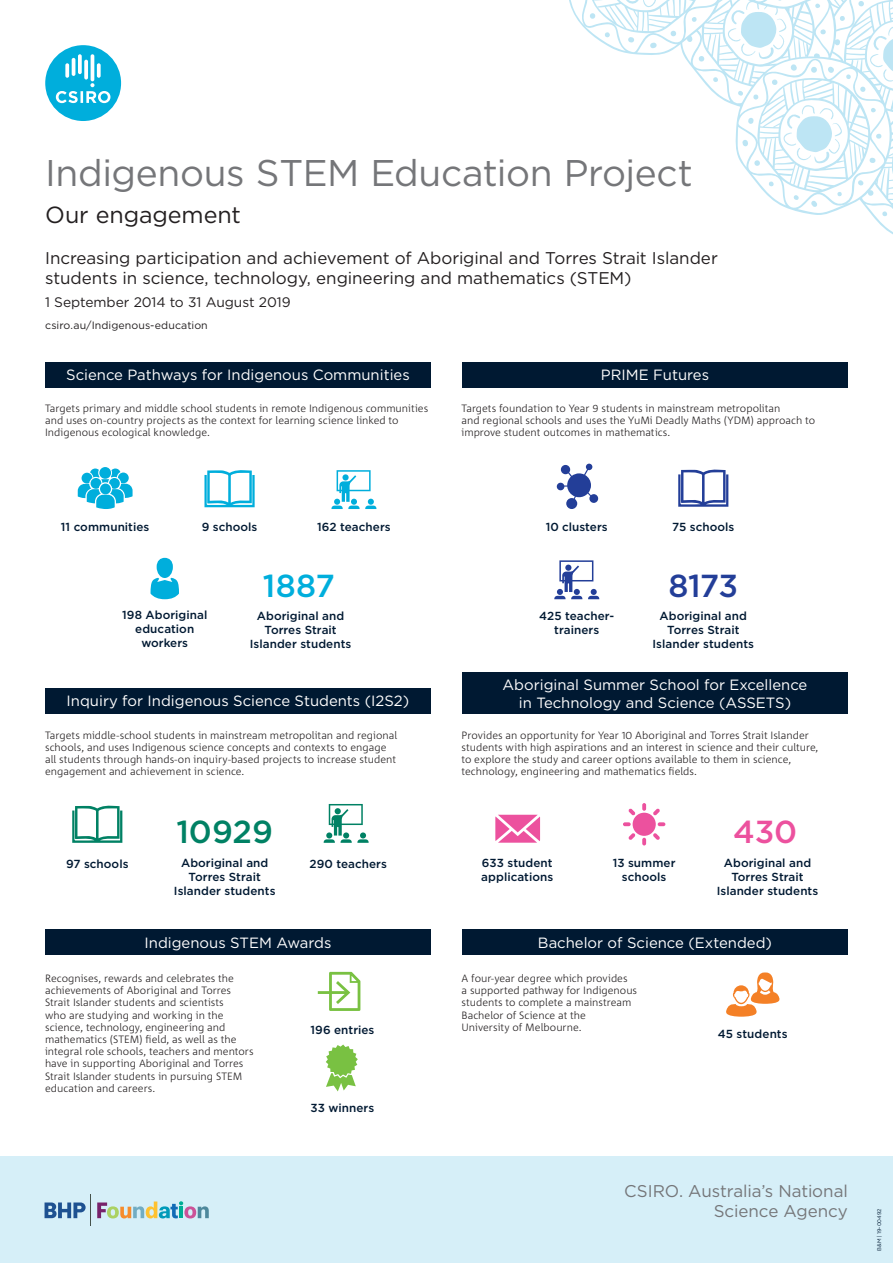
<style>
.page{position:relative;width:893px;height:1263px;background:#fff}
.page>*{position:absolute;margin:0;border:0;box-sizing:border-box;transform-origin:0 0}
.t1{font:37.05px "Gotham";letter-spacing:-.01em;color:#757679}
.t2{font:500 31.8px "Gotham";color:#008164}
.t3{font:500 31.8px "Gotham";color:#233e98}
.t4{font:500 31.8px "Gotham";color:#00aedc}
.t5{font:500 31.8px "Gotham";color:#ec519e}
.t6{font:23.4px "Gotham";letter-spacing:-.005em;color:#231f20}
.t7{font:16.95px/20.4px "Gotham";letter-spacing:-.005em;color:#231f20}
.t8{font:16.95px/20.4px "Gotham";letter-spacing:-.005em;color:#757679;text-align:right}
.t9{font:14.85px/18px "Gotham";color:#fff;text-align:center}
.t10{font:13.8px "Gotham";letter-spacing:-.005em;color:#231f20}
.t11{font:500 11.7px/13.8px "Gotham";letter-spacing:.005em;color:#001932;text-align:center}
.t12{font:300 10.65px/12.1px "Corpid C1";color:#231f20}
.t13{font:10.65px "Gotham";letter-spacing:.01em;color:#231f20}
.t14{font:5.25px "Gotham";color:#001932}
</style>
<div class="page">
<div style="left:0;top:1156px;width:893px;height:107px;background:#d6eff8"></div>
<div style="left:45px;top:45px;width:76px;height:76px;background:#00aedc;border-radius:50%"></div>
<svg style="left:56px;top:83px;width:54px;height:20px"></svg>
<svg style="left:84px;top:60px;width:4px;height:20px"></svg>
<hr style="left:72px;top:58px;width:3px;height:18px;background:#fff;border-radius:2px">
<svg style="left:97px;top:63px;width:4px;height:15px"></svg>
<svg style="left:65px;top:63px;width:4px;height:15px"></svg>
<hr style="left:91px;top:54px;width:3px;height:27px;background:#fff;border-radius:2px">
<svg style="left:78px;top:54px;width:4px;height:20px"></svg>
<hr style="left:90px;top:1195px;width:1px;height:31px;background:#45524b">
<svg style="left:45px;top:1202px;width:41px;height:16px"></svg>
<svg style="left:97px;top:1201px;width:112px;height:17px"></svg>
<svg style="left:569px;top:0;width:324px;height:235px"></svg>
<svg style="left:589px;top:13px;width:6px;height:6px"></svg>
<svg style="left:692px;top:17px;width:5px;height:5px"></svg>
<svg style="left:650px;top:43px;width:7px;height:5px"></svg>
<svg style="left:628px;top:37px;width:6px;height:6px"></svg>
<svg style="left:605px;top:32px;width:5px;height:6px"></svg>
<svg style="left:670px;top:30px;width:6px;height:7px"></svg>
<svg style="left:624px;top:0;width:34px;height:9px"></svg>
<div style="left:45px;top:930px;width:386px;height:25px;background:#001932"></div>
<div style="left:45px;top:362px;width:386px;height:26px;background:#001932"></div>
<div style="left:462px;top:362px;width:386px;height:26px;background:#001932"></div>
<div style="left:462px;top:930px;width:386px;height:25px;background:#001932"></div>
<div style="left:45px;top:688px;width:386px;height:26px;background:#001932"></div>
<svg style="left:331px;top:470px;width:45px;height:39px"></svg>
<svg style="left:151px;top:558px;width:28px;height:41px"></svg>
<svg style="left:78px;top:468px;width:55px;height:41px"></svg>
<svg style="left:204px;top:470px;width:51px;height:37px"></svg>
<svg style="left:557px;top:464px;width:41px;height:45px"></svg>
<svg style="left:678px;top:469px;width:50px;height:38px"></svg>
<svg style="left:554px;top:560px;width:45px;height:39px"></svg>
<svg style="left:324px;top:804px;width:45px;height:39px"></svg>
<svg style="left:72px;top:805px;width:50px;height:38px"></svg>
<svg style="left:628px;top:808px;width:7px;height:7px"></svg>
<div style="left:633px;top:813px;width:23px;height:23px;background:#ec519e;border-radius:50%"></div>
<svg style="left:623px;top:822px;width:8px;height:4px"></svg>
<svg style="left:658px;top:822px;width:7px;height:4px"></svg>
<svg style="left:628px;top:833px;width:7px;height:7px"></svg>
<svg style="left:642px;top:803px;width:4px;height:8px"></svg>
<svg style="left:642px;top:838px;width:4px;height:7px"></svg>
<svg style="left:653px;top:808px;width:7px;height:7px"></svg>
<svg style="left:653px;top:833px;width:7px;height:7px"></svg>
<svg style="left:495px;top:815px;width:45px;height:28px"></svg>
<hr style="left:318px;top:991px;width:29px;height:3px;background:#79c142">
<svg style="left:329px;top:972px;width:31px;height:39px"></svg>
<svg style="left:326px;top:1044px;width:32px;height:47px"></svg>
<svg style="left:726px;top:972px;width:54px;height:45px"></svg>
<div style="left:462px;top:672px;width:386px;height:42px;background:#001932"></div>
<h1 class="t1" style="left:45px;top:149px;width:649px">Indigenous STEM Education Project</h1>
<h3 class="t6" style="left:45px;top:200px;width:197px">Our engagement</h3>
<h3 class="t7" style="left:45px;top:247px;width:674px">Increasing participation and achievement of Aboriginal and Torres Strait Islander students in science, technology, engineering and mathematics (STEM)</h3>
<p class="t10" style="left:45px;top:293px;width:247px">1 September 2014 to 31 August 2019</p>
<p class="t13" style="left:45px;top:319px;width:164px">csiro.au/Indigenous-education</p>
<h3 class="t9" style="left:66px;top:366px;width:345px">Science Pathways for Indigenous Communities</h3>
<h3 class="t9" style="left:601px;top:366px;width:110px">PRIME Futures</h3>
<p class="t12" style="left:45px;top:402px;width:385px">Targets primary and middle school students in remote Indigenous communities and uses on-country projects as the context for learning science linked to<br>Indigenous ecological knowledge.</p>
<p class="t12" style="left:461px;top:402px;width:355px">Targets foundation to Year 9 students in mainstream metropolitan<br>and regional schools and uses the YuMi Deadly Maths (YDM) approach to improve student outcomes in mathematics.</p>
<p class="t11" style="left:61px;top:520px;width:90px">11 communities</p>
<p class="t11" style="left:202px;top:520px;width:57px">9 schools</p>
<p class="t11" style="left:317px;top:520px;width:75px">162 teachers</p>
<p class="t11" style="left:546px;top:520px;width:64px">10 clusters</p>
<p class="t11" style="left:672px;top:520px;width:64px">75 schools</p>
<h2 class="t4" style="left:263px;top:564px;width:73px">1887</h2>
<h2 class="t3" style="left:668px;top:564px;width:71px">8173</h2>
<p class="t11" style="left:122px;top:608px;width:87px">198 Aboriginal education workers</p>
<p class="t11" style="left:250px;top:609px;width:103px">Aboriginal and<br>Torres Strait<br>Islander students</p>
<p class="t11" style="left:539px;top:609px;width:77px">425 teacher&shy;trainers</p>
<p class="t11" style="left:652px;top:609px;width:103px">Aboriginal and<br>Torres Strait<br>Islander students</p>
<h3 class="t9" style="left:67px;top:691px;width:344px">Inquiry for Indigenous Science Students (I2S2)</h3>
<h3 class="t9" style="left:503px;top:675px;width:306px">Aboriginal Summer School for Excellence in Technology and Science (ASSETS)</h3>
<p class="t12" style="left:45px;top:728px;width:354px">Targets middle-school students in mainstream metropolitan and regional schools, and uses Indigenous science concepts and contexts to engage all students through hands-on inquiry-based projects to increase student engagement and achievement in science.</p>
<p class="t12" style="left:461px;top:728px;width:358px">Provides an opportunity for Year 10 Aboriginal and Torres Strait Islander students with high aspirations and an interest in science and their culture, to explore the study and career options available to them in science, technology, engineering and mathematics fields.</p>
<h2 class="t2" style="left:176px;top:811px;width:98px">10929</h2>
<h2 class="t5" style="left:733px;top:811px;width:65px">430</h2>
<p class="t11" style="left:66px;top:856px;width:64px">97 schools</p>
<p class="t11" style="left:181px;top:856px;width:89px">Aboriginal and</p>
<p class="t11" style="left:309px;top:857px;width:79px">290 teachers</p>
<p class="t11" style="left:174px;top:870px;width:103px">Torres Strait<br>Islander students</p>
<p class="t11" style="left:481px;top:856px;width:73px;text-align:left">633 student applications</p>
<p class="t11" style="left:613px;top:856px;width:64px">13 summer schools</p>
<p class="t11" style="left:717px;top:856px;width:103px">Aboriginal and<br>Torres Strait<br>Islander students</p>
<h3 class="t9" style="left:145px;top:933px;width:188px">Indigenous STEM Awards</h3>
<h3 class="t9" style="left:538px;top:933px;width:236px">Bachelor of Science (Extended)</h3>
<p class="t12" style="left:45px;top:972px;width:210px">Recognises, rewards and celebrates the achievements of Aboriginal and Torres Strait Islander students and scientists<br>who are studying and working in the science, technology, engineering and mathematics (STEM) field, as well as the integral role schools, teachers and mentors have in supporting Aboriginal and Torres Strait Islander students in pursuing STEM education and careers.</p>
<p class="t11" style="left:310px;top:1022px;width:65px">196 entries</p>
<p class="t12" style="left:461px;top:972px;width:177px">A four-year degree which provides<br>a supported pathway for Indigenous students to complete a mainstream<br>Bachelor of Science at the<br>University of Melbourne.</p>
<p class="t11" style="left:718px;top:1027px;width:71px">45 students</p>
<p class="t11" style="left:310px;top:1100px;width:65px">33 winners</p>
<h3 class="t8" style="left:624px;top:1180px;width:225px">CSIRO. Australia’s National<br>Science Agency</h3>
<p class="t14" style="left:876px;top:1251px;width:44px;rotate:-90deg">B&amp;M | 19-00492</p>
</div>
